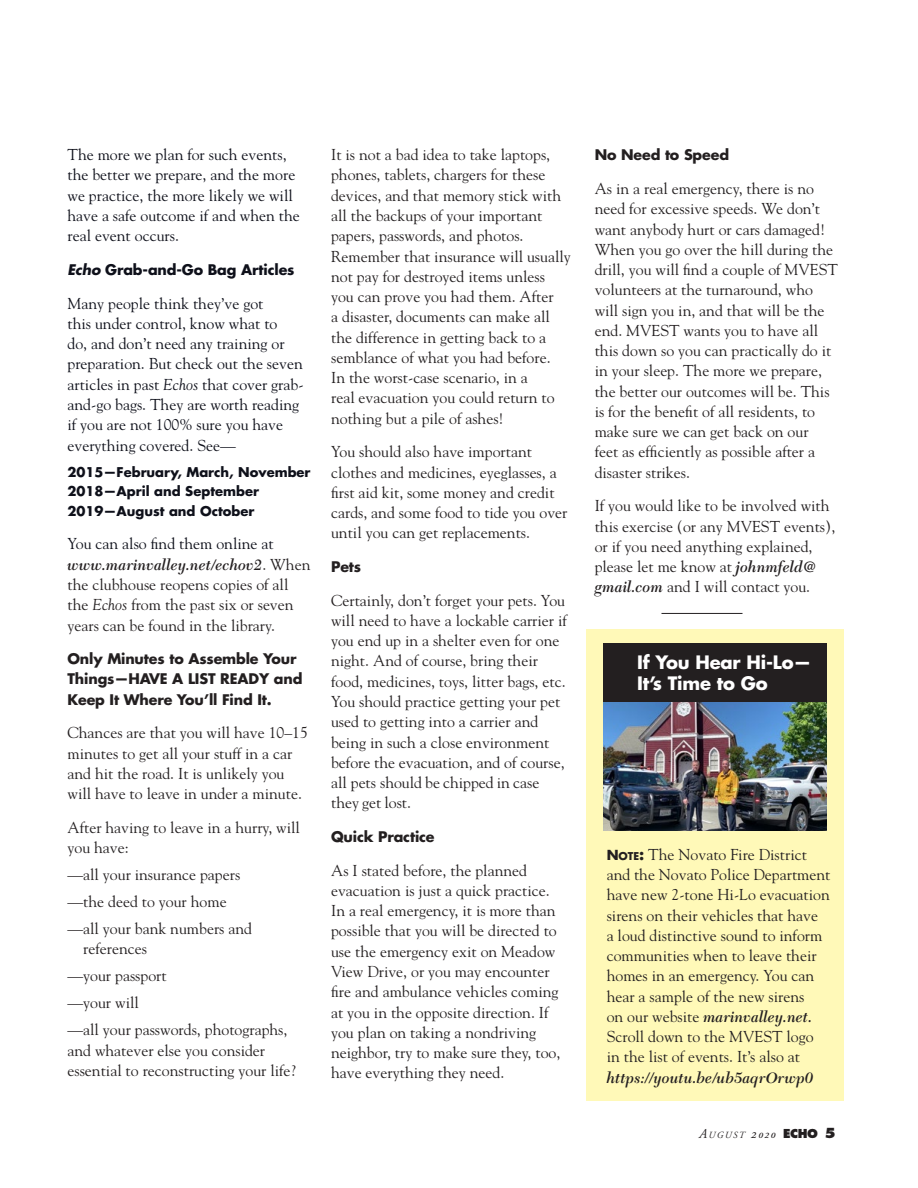
<style>
.page{position:relative;width:918px;height:1188px;background:#fff}
.page>*{position:absolute;margin:0;border:0;box-sizing:border-box;transform-origin:0 0}
.t1{font:700 18px/20.2px "Futura Std";letter-spacing:-.01em;color:#fff}
.t2{font:15.75px/20.2px "Goudy Std";color:#231f20}
.t3{font:15.75px/20.2px "Goudy Std";color:#0e101a}
.t4{font:italic 600 15.75px "New Caledonia LT Std";color:#231f20}
.t5{font:700 14.25px/20.2px "Futura Std";letter-spacing:-.01em;color:#231f20}
.t6{font:700 14.25px "Futura Std";letter-spacing:-.01em;color:#0e101a}
.t7{font:700 13.2px/19.5px "Futura Std";color:#0e101a}
.t8{font:italic 9.45px "Adobe Garamond Pro";letter-spacing:.145em;color:#231f20}
.s1{font-style:italic}
.s2{font-family:"Goudy Std";font-weight:400;font-style:normal}
.s3{font-family:"New Caledonia LT Std";font-weight:600;font-style:italic}
.s4{font-family:"Futura Std";font-weight:700;font-size:13.5px}
.s5{font-family:"Futura Std";font-weight:700;font-size:10.5px}
.s6{font-family:"Futura Std";font-weight:700;font-size:15px}
.s7{font-size:13.5px}
.s8{font-family:"Futura Std";font-weight:800;font-style:normal;font-size:12px}
.s9{font-family:"Futura Std";font-weight:800;font-style:normal;font-size:13.5px}
</style>
<div class="page">
<div style="left:586px;top:629px;width:258px;height:471px;background:#fff9b8"></div>
<img style="left:603px;top:702px;width:223px;height:129px">
<div style="left:603px;top:644px;width:224px;height:58px;background:#231f20"></div>
<hr style="left:662px;top:613px;width:80px;height:1px;background:#231f20">
<p class="t3" style="left:68px;top:144px;width:234px">The more we plan for such events, the better we prepare, and the more we practice, the more likely we will have a safe outcome if and when the real event occurs.</p>
<p class="t6" style="left:68px;top:260px;width:229px"><span class="s1">Echo</span> Grab-and-Go Bag Articles</p>
<p class="t3" style="left:68px;top:293px;width:238px">Many people think they’ve got<br>this under control, know what to<br>do, and don’t need any training or preparation. But check out the seven articles in past <span class="s1">Echos</span> that cover grab&shy;and-go bags. They are worth reading if you are not 100% sure you have everything covered. See—</p>
<p class="t7" style="left:68px;top:462px;width:245px">2015—February, March, November<br>2018—April and September<br>2019—August and October</p>
<p class="t3" style="left:68px;top:534px;width:208px">You can also find them online at</p>
<p class="t4" style="left:68px;top:555px;width:244px">www.marinvalley.net/echov2<span class="s2">. When</span></p>
<p class="t2" style="left:68px;top:574px;width:228px">the clubhouse reopens copies of all the <span class="s1">Echos</span> from the past six or seven years can be found in the library.</p>
<p class="t5" style="left:68px;top:649px;width:236px">Only Minutes to Assemble Your<br>Things—HAVE A LIST READY and<br>Keep It Where You’ll Find It.</p>
<p class="t2" style="left:68px;top:723px;width:242px">Chances are that you will have 10–15 minutes to get all your stuff in a car and hit the road. It is unlikely you will have to leave in under a minute.</p>
<p class="t2" style="left:68px;top:817px;width:234px">After having to leave in a hurry, will you have:</p>
<p class="t2" style="left:68px;top:861px;width:186px;line-height:27px">—all your insurance papers —the deed to your home —all your bank numbers and</p>
<p class="t2" style="left:68px;top:935px;width:222px;line-height:27px;text-indent:16px">references<br>—your passport<br>—your will<br>—all your passwords, photographs,</p>
<p class="t2" style="left:68px;top:1040px;width:230px">and whatever else you consider essential to reconstructing your life?</p>
<p class="t2" style="left:331px;top:144px;width:241px">It is not a bad idea to take laptops, phones, tablets, chargers for these devices, and that memory stick with all the backups of your important papers, passwords, and photos.<br>Remember that insurance will usually not pay for destroyed items unless you can prove you had them. After<br>a disaster, documents can make all the difference in getting back to a semblance of what you had before.<br>In the worst-case scenario, in a<br>real evacuation you could return to nothing but a pile of ashes!</p>
<p class="t2" style="left:331px;top:442px;width:238px">You should also have important clothes and medicines, eyeglasses, a first aid kit, some money and credit cards, and some food to tide you over until you can get replacements.</p>
<p class="t5" style="left:331px;top:556px;width:32px">Pets</p>
<p class="t2" style="left:331px;top:590px;width:237px">Certainly, don’t forget your pets. You will need to have a lockable carrier if you end up in a shelter even for one night. And of course, bring their food, medicines, toys, litter bags, etc.<br>You should practice getting your pet used to getting into a carrier and being in such a close environment before the evacuation, and of course, all pets should be chipped in case they get lost.</p>
<p class="t5" style="left:331px;top:826px;width:105px">Quick Practice</p>
<p class="t2" style="left:331px;top:860px;width:231px">As I stated before, the planned evacuation is just a quick practice.<br>In a real emergency, it is more than possible that you will be directed to use the emergency exit on Meadow View Drive, or you may encounter fire and ambulance vehicles coming at you in the opposite direction. If you plan on taking a nondriving neighbor, try to make sure they, too, have everything they need.</p>
<p class="t5" style="left:595px;top:145px;width:136px">No Need to Speed</p>
<p class="t2" style="left:595px;top:178px;width:245px">As in a real emergency, there is no need for excessive speeds. We don’t want anybody hurt or cars damaged!<br>When you go over the hill during the drill, you will find a couple of MVEST volunteers at the turnaround, who will sign you in, and that will be the end. MVEST wants you to have all this down so you can practically do it in your sleep. The more we prepare, the better our outcomes will be. This is for the benefit of all residents, to make sure we can get back on our<br>feet as efficiently as possible after a disaster strikes.</p>
<p class="t2" style="left:595px;top:496px;width:242px">If you would like to be involved with this exercise (or any MVEST events), or if you need anything explained, please let me know at <span class="s3">johnmfeld@ gmail.com</span> and I will contact you.</p>
<p class="t1" style="left:637px;top:652px;width:176px">If You Hear Hi-Lo—<br>It’s Time to Go</p>
<p class="t2" style="left:607px;top:844px;width:225px"><span class="s4">N</span> <span class="s5">ote</span><span class="s6">:</span> The Novato Fire District and the Novato Police Department have new 2-tone Hi-Lo evacuation sirens on their vehicles that have<br>a loud distinctive sound to inform communities when to leave their homes in an emergency. You can hear a sample of the new sirens</p>
<p class="t4" style="left:607px;top:1008px;width:207px"><span class="s2">on our website</span> marinvalley.net.</p>
<p class="t2" style="left:607px;top:1026px;width:208px">Scroll down to the MVEST logo in the list of events. It’s also at</p>
<p class="t4" style="left:607px;top:1068px;width:208px">https://youtu.be/ub5aqrOrwp0</p>
<p class="t8" style="left:699px;top:1129px;width:138px"><span class="s7">A</span>UGUST <span class="s7">2020</span> <span class="s8">ECHO</span> <span class="s9">5</span></p>
</div>
